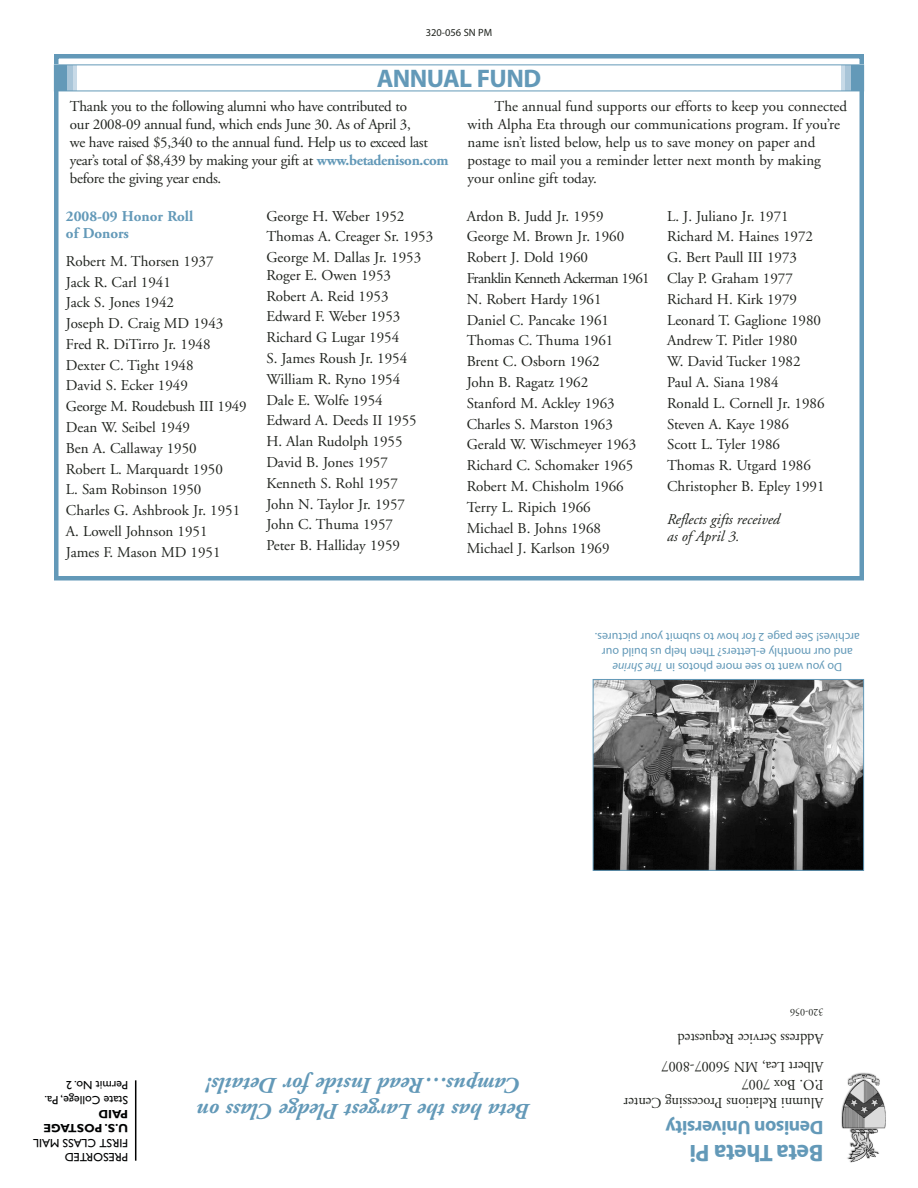
<style>
.page{position:relative;width:918px;height:1188px;background:#fff}
.page>*{position:absolute;margin:0;border:0;box-sizing:border-box;transform-origin:0 0}
.t1{font:700 25.5px "Myriad";letter-spacing:-.02em;color:#6399b8}
.t2{font:700 24px "Myriad";letter-spacing:-.025em;color:#6399b8}
.t3{font:italic 700 22.5px/25.5px "Adobe Garamond";color:#6399b8;text-align:center}
.t4{font:700 19.5px "Myriad";letter-spacing:-.02em;color:#6399b8}
.t5{font:15px/20.9px "Adobe Garamond";color:#20231e}
.t6{font:15px/18px "Adobe Garamond";letter-spacing:-.02em;color:#20231e}
.t7{font:15px/18px "Adobe Garamond";color:#20231e;scale:.95 1}
.t8{font:italic 15px/17.5px "Adobe Garamond";color:#20231e}
.t9{font:700 15px/17.5px "Adobe Garamond";color:#6399b8}
.t10{font:12px/15px "Myriad";color:#6399b8;text-align:center}
.t11{font:12px/14.4px "Gill Sans";color:#010202}
.t12{font:700 12px/14.4px "Gill Sans";color:#010202}
.t13{font:10.5px "Myriad";color:#20231e}
.t14{font:10.5px "Adobe Garamond";color:#20231e;scale:.95 1}
.s1{font-weight:700;color:#6399b8}
.s2{font-style:italic}
</style>
<div class="page">
<hr style="left:135px;top:1080px;width:1px;height:81px;background:#010202">
<img style="left:841px;top:1072px;width:45px;height:91px">
<img style="left:595px;top:681px;width:267px;height:188px">
<div style="left:593px;top:679px;width:271px;height:192px;border:1px solid #6399b8"></div>
<div style="left:54px;top:54px;width:810px;height:526px;border:4px solid #6399b8"></div>
<hr style="left:73px;top:65px;width:3px;height:26px;background:#c8dae7">
<div style="left:67px;top:65px;width:6px;height:26px;background:#a9c5d8"></div>
<div style="left:54px;top:65px;width:13px;height:26px;background:#6399b8"></div>
<hr style="left:842px;top:65px;width:3px;height:26px;background:#c8dae7">
<div style="left:845px;top:65px;width:6px;height:26px;background:#a9c5d8"></div>
<div style="left:851px;top:65px;width:13px;height:26px;background:#6399b8"></div>
<div style="left:54px;top:64px;width:810px;height:27px;border:1px solid #6399b8"></div>
<p class="t13" style="left:426px;top:28px;width:68px">320-056 SN PM</p>
<h1 class="t1" style="left:377px;top:69px;width:166px">ANNUAL FUND</h1>
<p class="t6" style="left:70px;top:98px;width:380px">Thank you to the following alumni who have contributed to<br>our 2008-09 annual fund, which ends June 30. As of April 3,<br>we have raised $5,340 to the annual fund. Help us to exceed last year’s total of $8,439 by making your gift at <span class="s1">www.betadenison.com </span>before the giving year ends.</p>
<p class="t5" style="left:468px;top:98px;width:381px;line-height:18px;text-indent:27px">The annual fund supports our efforts to keep you connected with Alpha Eta through our communications program. If you’re name isn’t listed below, help us to save money on paper and postage to mail you a reminder letter next month by making your online gift today.</p>
<p class="t9" style="left:66px;top:209px;width:129px">2008-09 Honor Roll of Donors</p>
<p class="t5" style="left:66px;top:252px;width:182px">Robert M. Thorsen 1937<br>Jack R. Carl 1941<br>Jack S. Jones 1942<br>Joseph D. Craig MD 1943<br>Fred R. DiTirro Jr. 1948<br>Dexter C. Tight 1948<br>David S. Ecker 1949<br>George M. Roudebush III 1949<br>Dean W. Seibel 1949<br>Ben A. Callaway 1950<br>Robert L. Marquardt 1950<br>L. Sam Robinson 1950<br>Charles G. Ashbrook Jr. 1951<br>A. Lowell Johnson 1951<br>James F. Mason MD 1951</p>
<p class="t5" style="left:266px;top:207px;width:168px">George H. Weber 1952<br>Thomas A. Creager Sr. 1953<br>George M. Dallas Jr. 1953</p>
<p class="t5" style="left:266px;top:266px;width:152px">Roger E. Owen 1953<br>Robert A. Reid 1953<br>Edward F. Weber 1953<br>Richard G Lugar 1954<br>S. James Roush Jr. 1954<br>William R. Ryno 1954<br>Dale E. Wolfe 1954<br>Edward A. Deeds II 1955<br>H. Alan Rudolph 1955<br>David B. Jones 1957<br>Kenneth S. Rohl 1957<br>John N. Taylor Jr. 1957<br>John C. Thuma 1957<br>Peter B. Halliday 1959</p>
<p class="t5" style="left:467px;top:207px;width:185px">Ardon B. Judd Jr. 1959<br>George M. Brown Jr. 1960<br>Robert J. Dold 1960<br>Franklin Kenneth Ackerman 1961<br>N. Robert Hardy 1961<br>Daniel C. Pancake 1961<br>Thomas C. Thuma 1961<br>Brent C. Osborn 1962<br>John B. Ragatz 1962<br>Stanford M. Ackley 1963<br>Charles S. Marston 1963<br>Gerald W. Wischmeyer 1963<br>Richard C. Schomaker 1965<br>Robert M. Chisholm 1966<br>Terry L. Ripich 1966<br>Michael B. Johns 1968<br>Michael J. Karlson 1969</p>
<p class="t5" style="left:667px;top:207px;width:159px">L. J. Juliano Jr. 1971<br>Richard M. Haines 1972<br>G. Bert Paull III 1973<br>Clay P. Graham 1977<br>Richard H. Kirk 1979<br>Leonard T. Gaglione 1980<br>Andrew T. Pitler 1980<br>W. David Tucker 1982<br>Paul A. Siana 1984<br>Ronald L. Cornell Jr. 1986<br>Steven A. Kaye 1986<br>Scott L. Tyler 1986<br>Thomas R. Utgard 1986<br>Christopher B. Epley 1991</p>
<p class="t8" style="left:667px;top:511px;width:114px">Reflects gifts received as of April 3.</p>
<p class="t10" style="left:860px;top:674px;width:267px;rotate:-180deg">Do you want to see more photos in <span class="s2">The Shrine<br></span>and our monthly e-Letters? Then help us build our archives! See page 2 for how to submit your pictures.</p>
<p class="t14" style="left:823px;top:1016px;width:36px;rotate:-180deg">320-056</p>
<p class="t7" style="left:823px;top:1046px;width:155px;rotate:-180deg">Address Service Requested</p>
<p class="t11" style="left:128px;top:1105px;width:85px;rotate:-180deg">State College, Pa.<br>Permit No. 2</p>
<p class="t12" style="left:128px;top:1134px;width:86px;rotate:-180deg">U.S. POSTAGE<br>PAID</p>
<p class="t11" style="left:128px;top:1163px;width:96px;rotate:-180deg">PRESORTED<br>FIRST CLASS MAIL</p>
<h3 class="t3" style="left:531px;top:1122px;width:335px;rotate:-180deg">Beta has the Largest Pledge Class on<br>Campus…Read Inside for Details!</h3>
<p class="t7" style="left:823px;top:1110px;width:212px;rotate:-180deg">Alumni Relations Processing Center<br>P.O. Box 7007<br>Albert Lea, MN 56007-8007</p>
<h3 class="t4" style="left:823px;top:1135px;width:159px;rotate:-180deg">Denison University</h3>
<h2 class="t2" style="left:823px;top:1162px;width:135px;rotate:-180deg">Beta Theta Pi</h2>
</div>
